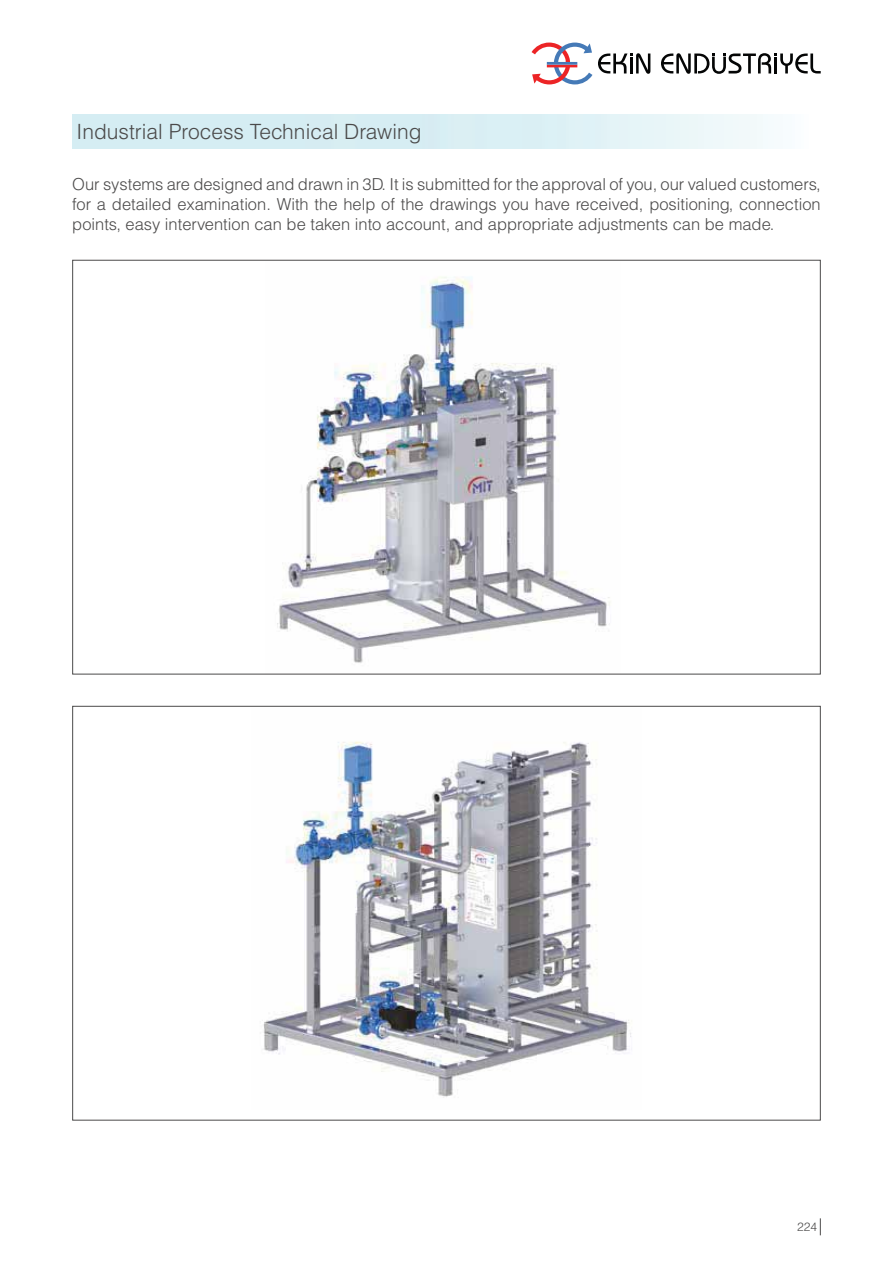
<style>
.page{position:relative;width:893px;height:1263px;background:#fff}
.page>*{position:absolute;margin:0;border:0;box-sizing:border-box;transform-origin:0 0}
.t1{font:21px "Helvetica Light Normal Tr";color:#4b4a4a}
.t2{font:16.5px/19.8px "Helvetica Light Normal Tr";color:#4b4a4a;text-align:justify}
.t3{font:12px "Helvetica Light Normal Tr";color:#4b4a4a}
</style>
<div class="page">
<svg style="left:531px;top:43px;width:61px;height:41px"></svg>
<svg style="left:598px;top:53px;width:52px;height:21px"></svg>
<svg style="left:661px;top:53px;width:160px;height:21px"></svg>
<hr style="left:774px;top:57px;width:3px;height:16px;background:#040505">
<svg style="left:820px;top:1218px;width:1px;height:17px"></svg>
<img style="left:277px;top:276px;width:333px;height:387px">
<img style="left:263px;top:741px;width:369px;height:357px">
<div style="left:72px;top:115px;width:749px;height:34px;background:linear-gradient(to right,#cce9f0,#f0f9fa)"></div>
<p class="t1" style="left:77px;top:122px;width:346px">Industrial Process Technical Drawing</p>
<p class="t2" style="left:72px;top:176px;width:750px">Our systems are designed and drawn in 3D. It is submitted for the approval of you, our valued customers, for a detailed examination. With the help of the drawings you have received, positioning, connection points, easy intervention can be taken into account, and appropriate adjustments can be made.</p>
<p class="t3" style="left:797px;top:1221px;width:22px">224</p>
</div>
